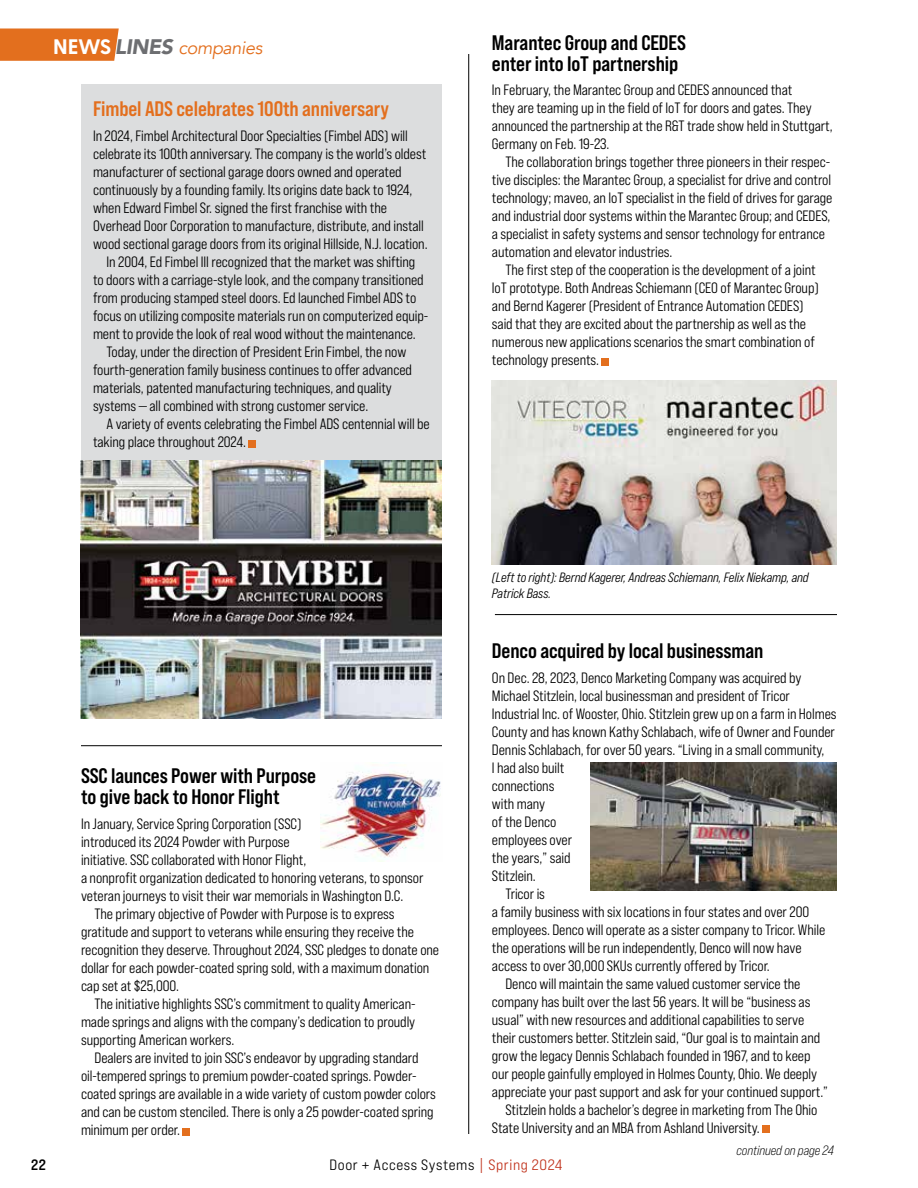
<style>
.page{position:relative;width:918px;height:1188px;background:#fff}
.page>*{position:absolute;margin:0;border:0;box-sizing:border-box;transform-origin:0 0}
.t1{font:21px/21px "Bebas Neue Pro Sm E Bd";letter-spacing:-.005em;color:#000}
.t2{font:21px "Bebas Neue Pro Sm E Bd";letter-spacing:-.005em;color:#e36f1e}
.t3{font:italic 18px "Avenir";letter-spacing:-.02em;color:#e36f1e}
.t4{font:15px/18px "Bebas Neue Pro Sm E Md";letter-spacing:-.005em;color:#000}
.t5{font:15px "Bebas Neue Pro Exp Md";letter-spacing:.04em;color:#000}
.t6{font:15px "Bebas Neue Pro Exp Bd";color:#000}
.t7{font:13.5px/16.2px "Bebas Neue Pro Sm E Md It";letter-spacing:-.005em;color:#000}
.t8{font:13.5px "Bebas Neue Pro Sm E Bk It";letter-spacing:-.005em;color:#000}
.s1{font-family:"Greycliff CF";font-weight:700;font-style:normal;font-size:21px;color:#fff}
.s2{font-weight:900;font-size:21px;color:#6d6e71}
.s3{color:#c0311a}
</style>
<div class="page">
<div style="left:81px;top:84px;width:361px;height:620px;background:#dcddde"></div>
<svg style="left:0;top:28px;width:119px;height:33px;background:#e47527"></svg>
<div style="left:248px;top:440px;width:7px;height:7px;background:#e36f1e"></div>
<div style="left:762px;top:1126px;width:7px;height:7px;background:#e36f1e"></div>
<div style="left:602px;top:358px;width:7px;height:7px;background:#e36f1e"></div>
<div style="left:182px;top:1128px;width:7px;height:7px;background:#e36f1e"></div>
<img style="left:81px;top:461px;width:361px;height:257px">
<img style="left:492px;top:380px;width:345px;height:185px">
<img style="left:320px;top:762px;width:121px;height:99px">
<hr style="left:468px;top:54px;width:1px;height:1080px;background:#000">
<hr style="left:81px;top:745px;width:361px;height:1px;background:#000">
<hr style="left:495px;top:614px;width:342px;height:1px;background:#000">
<img style="left:591px;top:762px;width:246px;height:128px">
<p class="t3" style="left:53px;top:37px;width:211px"><span class="s1">NEWS</span> <span class="s2">LINES</span> companies</p>
<h1 class="t2" style="left:93px;top:97px;width:298px">Fimbel ADS celebrates 100th anniversary</h1>
<p class="t4" style="left:93px;top:127px;width:316px">In 2024, Fimbel Architectural Door Specialties (Fimbel ADS) will</p>
<p class="t4" style="left:93px;top:145px;width:335px">celebrate its 100th anniversary. The company is the world’s oldest</p>
<p class="t4" style="left:93px;top:163px;width:310px">manufacturer of sectional garage doors owned and operated</p>
<p class="t4" style="left:93px;top:181px;width:321px">continuously by a founding family. Its origins date back to 1924,</p>
<p class="t4" style="left:93px;top:199px;width:296px">when Edward Fimbel Sr. signed the first franchise with the</p>
<p class="t4" style="left:93px;top:217px;width:332px">Overhead Door Corporation to manufacture, distribute, and install</p>
<p class="t4" style="left:93px;top:235px;width:336px">wood sectional garage doors from its original Hillside, N.J. location.</p>
<p class="t4" style="left:106px;top:253px;width:310px">In 2004, Ed Fimbel III recognized that the market was shifting</p>
<p class="t4" style="left:93px;top:271px;width:332px">to doors with a carriage-style look, and the company transitioned</p>
<p class="t4" style="left:93px;top:289px;width:325px">from producing stamped steel doors. Ed launched Fimbel ADS to</p>
<p class="t4" style="left:93px;top:307px;width:337px">focus on utilizing composite materials run on computerized equip-</p>
<p class="t4" style="left:93px;top:325px;width:324px">ment to provide the look of real wood without the maintenance.</p>
<p class="t4" style="left:106px;top:343px;width:301px">Today, under the direction of President Erin Fimbel, the now</p>
<p class="t4" style="left:93px;top:361px;width:321px">fourth-generation family business continues to offer advanced</p>
<p class="t4" style="left:93px;top:379px;width:300px">materials, patented manufacturing techniques, and quality</p>
<p class="t4" style="left:93px;top:397px;width:277px">systems — all combined with strong customer service.</p>
<p class="t4" style="left:106px;top:415px;width:325px">A variety of events celebrating the Fimbel ADS centennial will be</p>
<p class="t4" style="left:93px;top:433px;width:154px">taking place throughout 2024.</p>
<h1 class="t1" style="left:81px;top:765px;width:237px">SSC launces Power with Purpose to give back to Honor Flight</h1>
<p class="t4" style="left:81px;top:815px;width:222px">In January, Service Spring Corporation (SSC)</p>
<p class="t4" style="left:81px;top:833px;width:210px">introduced its 2024 Powder with Purpose</p>
<p class="t4" style="left:81px;top:851px;width:227px">initiative. SSC collaborated with Honor Flight,</p>
<p class="t4" style="left:81px;top:869px;width:344px">a nonprofit organization dedicated to honoring veterans, to sponsor</p>
<p class="t4" style="left:81px;top:887px;width:324px">veteran journeys to visit their war memorials in Washington D.C.</p>
<p class="t4" style="left:94px;top:905px;width:302px">The primary objective of Powder with Purpose is to express</p>
<p class="t4" style="left:81px;top:923px;width:335px">gratitude and support to veterans while ensuring they receive the</p>
<p class="t4" style="left:81px;top:941px;width:360px">recognition they deserve. Throughout 2024, SSC pledges to donate one</p>
<p class="t4" style="left:81px;top:959px;width:350px">dollar for each powder-coated spring sold, with a maximum donation</p>
<p class="t4" style="left:81px;top:977px;width:100px">cap set at $25,000.</p>
<p class="t4" style="left:94px;top:995px;width:323px">The initiative highlights SSC’s commitment to quality American-</p>
<p class="t4" style="left:81px;top:1013px;width:336px">made springs and aligns with the company’s dedication to proudly</p>
<p class="t4" style="left:81px;top:1031px;width:155px">supporting American workers.</p>
<p class="t4" style="left:94px;top:1049px;width:326px">Dealers are invited to join SSC’s endeavor by upgrading standard</p>
<p class="t4" style="left:81px;top:1067px;width:337px">oil-tempered springs to premium powder-coated springs. Powder-</p>
<p class="t4" style="left:81px;top:1085px;width:356px">coated springs are available in a wide variety of custom powder colors</p>
<p class="t4" style="left:81px;top:1103px;width:354px">and can be custom stenciled. There is only a 25 powder-coated spring</p>
<p class="t4" style="left:81px;top:1121px;width:100px">minimum per order.</p>
<h1 class="t1" style="left:492px;top:31px;width:196px">Marantec Group and CEDES enter into IoT partnership</h1>
<p class="t4" style="left:492px;top:81px;width:342px">In February, the Marantec Group and CEDES announced that<br>they are teaming up in the field of IoT for doors and gates. They announced the partnership at the R&amp;T trade show held in Stuttgart, Germany on Feb. 19-23.</p>
<p class="t4" style="left:492px;top:153px;width:342px;text-indent:14px">The collaboration brings together three pioneers in their respec&shy;tive disciples: the Marantec Group, a specialist for drive and control technology; maveo, an IoT specialist in the field of drives for garage and industrial door systems within the Marantec Group; and CEDES, a specialist in safety systems and sensor technology for entrance automation and elevator industries.</p>
<p class="t4" style="left:492px;top:261px;width:328px;text-indent:14px">The first step of the cooperation is the development of a joint IoT prototype. Both Andreas Schiemann (CEO of Marantec Group) and Bernd Kagerer (President of Entrance Automation CEDES) said that they are excited about the partnership as well as the numerous new applications scenarios the smart combination of technology presents.</p>
<p class="t7" style="left:492px;top:569px;width:318px">(Left to right): Bernd Kagerer, Andreas Schiemann, Felix Niekamp, and<br>Patrick Bass.</p>
<h1 class="t1" style="left:492px;top:640px;width:273px">Denco acquired by local businessman</h1>
<p class="t4" style="left:492px;top:668px;width:311px">On Dec. 28, 2023, Denco Marketing Company was acquired by</p>
<p class="t4" style="left:492px;top:686px;width:300px">Michael Stitzlein, local businessman and president of Tricor</p>
<p class="t4" style="left:492px;top:704px;width:346px">Industrial Inc. of Wooster, Ohio. Stitzlein grew up on a farm in Holmes</p>
<p class="t4" style="left:492px;top:722px;width:345px">County and has known Kathy Schlabach, wife of Owner and Founder</p>
<p class="t4" style="left:492px;top:740px;width:334px">Dennis Schlabach, for over 50 years. “Living in a small community,</p>
<p class="t4" style="left:492px;top:758px;width:74px">I had also built</p>
<p class="t4" style="left:492px;top:776px;width:64px">connections</p>
<p class="t4" style="left:492px;top:794px;width:55px">with many</p>
<p class="t4" style="left:492px;top:812px;width:66px">of the Denco</p>
<p class="t4" style="left:492px;top:830px;width:82px">employees over</p>
<p class="t4" style="left:492px;top:848px;width:80px">the years,” said</p>
<p class="t4" style="left:492px;top:866px;width:45px">Stitzlein.</p>
<p class="t4" style="left:505px;top:884px;width:41px">Tricor is</p>
<p class="t4" style="left:492px;top:902px;width:319px">a family business with six locations in four states and over 200</p>
<p class="t4" style="left:492px;top:920px;width:335px">employees. Denco will operate as a sister company to Tricor. While</p>
<p class="t4" style="left:492px;top:938px;width:311px">the operations will be run independently, Denco will now have</p>
<p class="t4" style="left:492px;top:956px;width:279px">access to over 30,000 SKUs currently offered by Tricor.</p>
<p class="t4" style="left:505px;top:974px;width:297px">Denco will maintain the same valued customer service the</p>
<p class="t4" style="left:492px;top:992px;width:320px">company has built over the last 56 years. It will be “business as</p>
<p class="t4" style="left:492px;top:1010px;width:314px">usual” with new resources and additional capabilities to serve</p>
<p class="t4" style="left:492px;top:1028px;width:330px">their customers better. Stitzlein said, “Our goal is to maintain and</p>
<p class="t4" style="left:492px;top:1046px;width:320px">grow the legacy Dennis Schlabach founded in 1967, and to keep</p>
<p class="t4" style="left:492px;top:1064px;width:327px">our people gainfully employed in Holmes County, Ohio. We deeply</p>
<p class="t4" style="left:492px;top:1082px;width:338px">appreciate your past support and ask for your continued support.”</p>
<p class="t4" style="left:505px;top:1100px;width:314px">Stitzlein holds a bachelor’s degree in marketing from The Ohio</p>
<p class="t4" style="left:492px;top:1118px;width:269px">State University and an MBA from Ashland University.</p>
<p class="t6" style="left:31px;top:1155px;width:16px">22</p>
<p class="t5" style="left:329px;top:1155px;width:235px">Door + Access Systems <span class="s3">| Spring 2024</span></p>
<p class="t8" style="left:737px;top:1142px;width:99px">continued on page 24</p>
</div>
